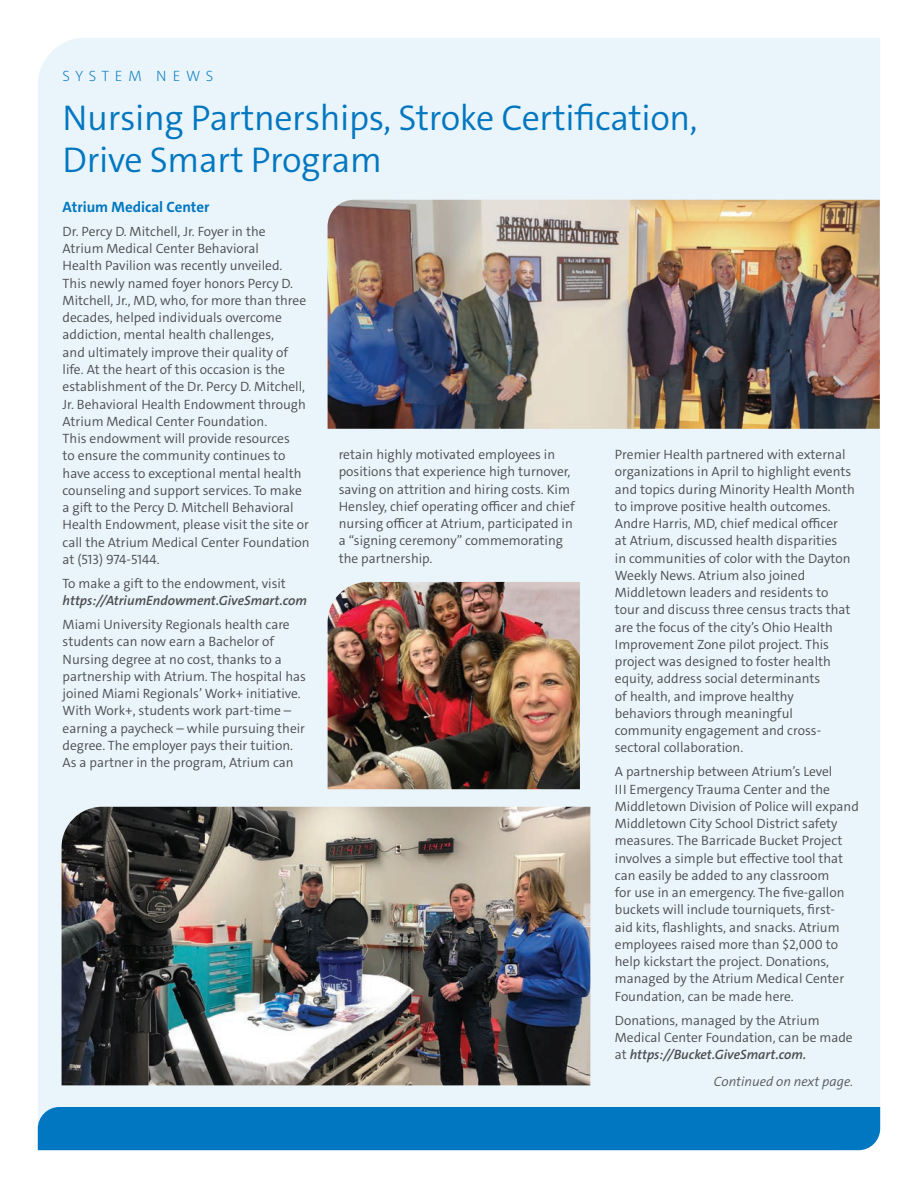
<style>
.page{position:relative;width:918px;height:1188px;background:#fff}
.page>*{position:absolute;margin:0;border:0;box-sizing:border-box;transform-origin:0 0}
.t1{font:300 36px/42px "The Sans";letter-spacing:-.01em;color:#0077c0}
.t2{font:700 15px "The Sans";color:#0077c0}
.t3{font:200 15px "The Sans";letter-spacing:.37em;color:#0077c0}
.t4{font:300 13.5px/17.2px "The Sans";color:#4b4c4d}
.t5{font:italic 600 13.5px/17.2px "The Sans";color:#4b4c4d}
.t6{font:italic 300 13.5px "The Sans";color:#57585a}
.s1{font-weight:300;font-style:normal}
.s2{font-weight:600;font-style:italic}
</style>
<div class="page">
<div style="left:38px;top:38px;width:842px;height:1069px;background:#e9f4fb"></div>
<img style="left:328px;top:200px;width:552px;height:229px">
<img style="left:328px;top:582px;width:252px;height:207px">
<img style="left:62px;top:807px;width:528px;height:278px">
<div style="left:38px;top:1107px;width:842px;height:43px;background:#0077c0"></div>
<p class="t3" style="left:63px;top:66px;width:152px">SYSTEM NEWS</p>
<p class="t1" style="left:63px;top:97px;width:637px">Nursing Partnerships, Stroke Certification,<br>Drive Smart Program</p>
<p class="t2" style="left:63px;top:197px;width:148px">Atrium Medical Center</p>
<p class="t4" style="left:63px;top:223px;width:249px">Dr. Percy D. Mitchell, Jr. Foyer in the Atrium Medical Center Behavioral<br>Health Pavilion was recently unveiled.<br>This newly named foyer honors Percy D.<br>Mitchell, Jr., MD, who, for more than three decades, helped individuals overcome addiction, mental health challenges,<br>and ultimately improve their quality of life. At the heart of this occasion is the establishment of the Dr. Percy D. Mitchell, Jr. Behavioral Health Endowment through Atrium Medical Center Foundation.<br>This endowment will provide resources<br>to ensure the community continues to have access to exceptional mental health counseling and support services. To make a gift to the Percy D. Mitchell Behavioral Health Endowment, please visit the site or call the Atrium Medical Center Foundation at (513) 974-5144.</p>
<p class="t5" style="left:63px;top:575px;width:246px"><span class="s1">To make a gift to the endowment, visit </span>https://AtriumEndowment.GiveSmart.com</p>
<p class="t4" style="left:63px;top:616px;width:245px">Miami University Regionals health care students can now earn a Bachelor of Nursing degree at no cost, thanks to a partnership with Atrium. The hospital has joined Miami Regionals’ Work+ initiative.<br>With Work+, students work part-time – earning a paycheck – while pursuing their degree. The employer pays their tuition.<br>As a partner in the program, Atrium can</p>
<p class="t4" style="left:339px;top:446px;width:238px">retain highly motivated employees in positions that experience high turnover, saving on attrition and hiring costs. Kim Hensley, chief operating officer and chief nursing officer at Atrium, participated in a “signing ceremony” commemorating the partnership.</p>
<p class="t4" style="left:615px;top:446px;width:242px">Premier Health partnered with external organizations in April to highlight events and topics during Minority Health Month to improve positive health outcomes.<br>Andre Harris, MD, chief medical officer<br>at Atrium, discussed health disparities<br>in communities of color with the Dayton Weekly News. Atrium also joined Middletown leaders and residents to tour and discuss three census tracts that are the focus of the city’s Ohio Health Improvement Zone pilot project. This project was designed to foster health equity, address social determinants<br>of health, and improve healthy<br>behaviors through meaningful community engagement and cross&shy;sectoral collaboration.</p>
<p class="t4" style="left:615px;top:763px;width:246px">A partnership between Atrium’s Level<br>III Emergency Trauma Center and the Middletown Division of Police will expand Middletown City School District safety measures. The Barricade Bucket Project involves a simple but effective tool that can easily be added to any classroom<br>for use in an emergency. The five-gallon buckets will include tourniquets, first-<br>aid kits, flashlights, and snacks. Atrium employees raised more than $2,000 to help kickstart the project. Donations, managed by the Atrium Medical Center Foundation, can be made here.</p>
<p class="t4" style="left:615px;top:1012px;width:239px">Donations, managed by the Atrium<br>Medical Center Foundation, can be made at <span class="s2">https://Bucket.GiveSmart.com.</span></p>
<p class="t6" style="left:714px;top:1072px;width:141px">Continued on next page.</p>
</div>
